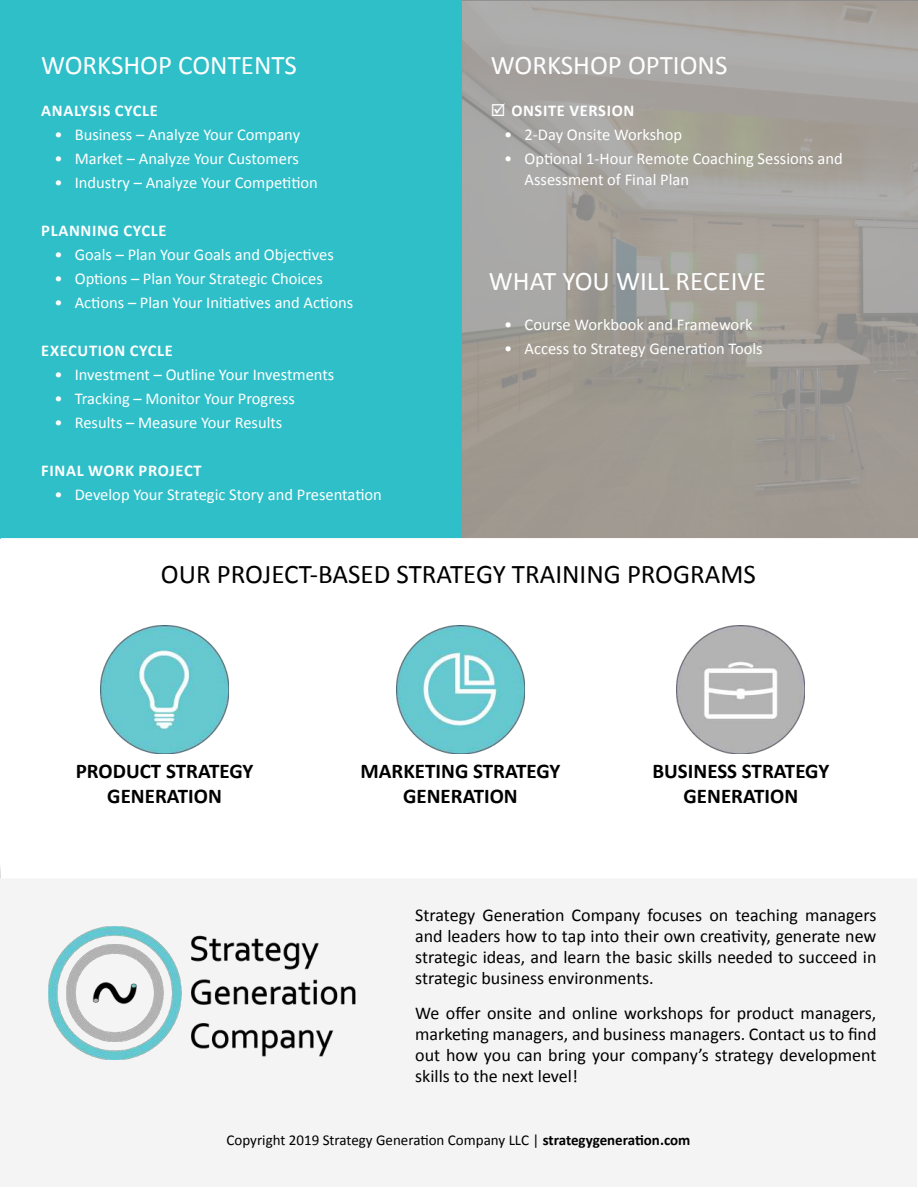
<style>
.page{position:relative;width:918px;height:1188px;background:#fff}
.page>*{position:absolute;margin:0;border:0;box-sizing:border-box;transform-origin:0 0}
.t1{font:27px "Calibri";color:#fff}
.t2{font:27px "Calibri";color:#000}
.t3{font:700 21px/25.2px "Calibri";color:#000;text-align:center}
.t4{font:18px/21px "Calibri";color:#000;text-align:justify}
.t5{font:16.5px/21px "Calibri";color:#fff}
.t6{font:700 16.5px "Calibri";letter-spacing:.04em;color:#fff}
.t7{font:15px "Calibri";color:#000}
.s1{font-weight:700}
</style>
<div class="page">
<svg style="left:462px;top:0;width:456px;height:537px;background:#a39f9a"></svg>
<div style="left:0;top:878px;width:917px;height:308px;background:#f4f4f4"></div>
<div style="left:1px;top:0;width:461px;height:538px;background:#2fbfc8"></div>
<img style="left:49px;top:927px;width:307px;height:133px">
<img style="left:397px;top:625px;width:127px;height:128px">
<img style="left:677px;top:625px;width:128px;height:128px">
<img style="left:101px;top:625px;width:128px;height:128px">
<svg style="left:506px;top:116px;width:16px;height:1px"></svg>
<h1 class="t1" style="left:41px;top:48px;width:257px">WORKSHOP CONTENTS</h1>
<p class="t6" style="left:41px;top:105px;width:118px">ANALYSIS CYCLE</p>
<p class="t5" style="left:55px;top:124px;width:247px">• Business – Analyze Your Company</p>
<p class="t5" style="left:55px;top:148px;width:246px">• Market – Analyze Your Customers</p>
<p class="t5" style="left:55px;top:172px;width:265px">• Industry – Analyze Your Competition</p>
<p class="t6" style="left:41px;top:225px;width:127px">PLANNING CYCLE</p>
<p class="t5" style="left:55px;top:244px;width:281px">• Goals – Plan Your Goals and Objectives</p>
<p class="t5" style="left:55px;top:268px;width:270px">• Options – Plan Your Strategic Choices</p>
<p class="t5" style="left:55px;top:292px;width:300px">• Actions – Plan Your Initiatives and Actions</p>
<p class="t6" style="left:41px;top:345px;width:133px">EXECUTION CYCLE</p>
<p class="t5" style="left:55px;top:364px;width:281px">• Investment – Outline Your Investments</p>
<p class="t5" style="left:55px;top:388px;width:242px">• Tracking – Monitor Your Progress</p>
<p class="t5" style="left:55px;top:412px;width:229px">• Results – Measure Your Results</p>
<p class="t6" style="left:41px;top:465px;width:162px">FINAL WORK PROJECT</p>
<p class="t5" style="left:55px;top:484px;width:329px">• Develop Your Strategic Story and Presentation</p>
<h1 class="t1" style="left:491px;top:48px;width:238px">WORKSHOP OPTIONS</h1>
<p class="t6" style="left:491px;top:105px;width:145px">☑ ONSITE VERSION</p>
<p class="t5" style="left:504px;top:124px;width:179px">• 2-Day Onsite Workshop</p>
<p class="t5" style="left:525px;top:148px;width:320px;text-indent:-20px">• Optional 1-Hour Remote Coaching Sessions and<br>Assessment of Final Plan</p>
<h1 class="t1" style="left:489px;top:264px;width:279px">WHAT YOU WILL RECEIVE</h1>
<p class="t5" style="left:504px;top:314px;width:250px">• Course Workbook and Framework</p>
<p class="t5" style="left:504px;top:338px;width:260px">• Access to Strategy Generation Tools</p>
<h1 class="t2" style="left:161px;top:557px;width:597px">OUR PROJECT-BASED STRATEGY TRAINING PROGRAMS</h1>
<p class="t3" style="left:76px;top:760px;width:179px">PRODUCT STRATEGY<br>GENERATION</p>
<p class="t3" style="left:361px;top:760px;width:201px">MARKETING STRATEGY<br>GENERATION</p>
<p class="t3" style="left:652px;top:760px;width:178px">BUSINESS STRATEGY<br>GENERATION</p>
<p class="t4" style="left:415px;top:905px;width:463px">Strategy Generation Company focuses on teaching managers and leaders how to tap into their own creativity, generate new strategic ideas, and learn the basic skills needed to succeed in strategic business environments.</p>
<p class="t4" style="left:415px;top:1002px;width:463px">We offer onsite and online workshops for product managers, marketing managers, and business managers. Contact us to find out how you can bring your company’s strategy development skills to the next level!</p>
<p class="t7" style="left:227px;top:1131px;width:465px">Copyright 2019 Strategy Generation Company LLC | <span class="s1">strategygeneration.com</span></p>
</div>
